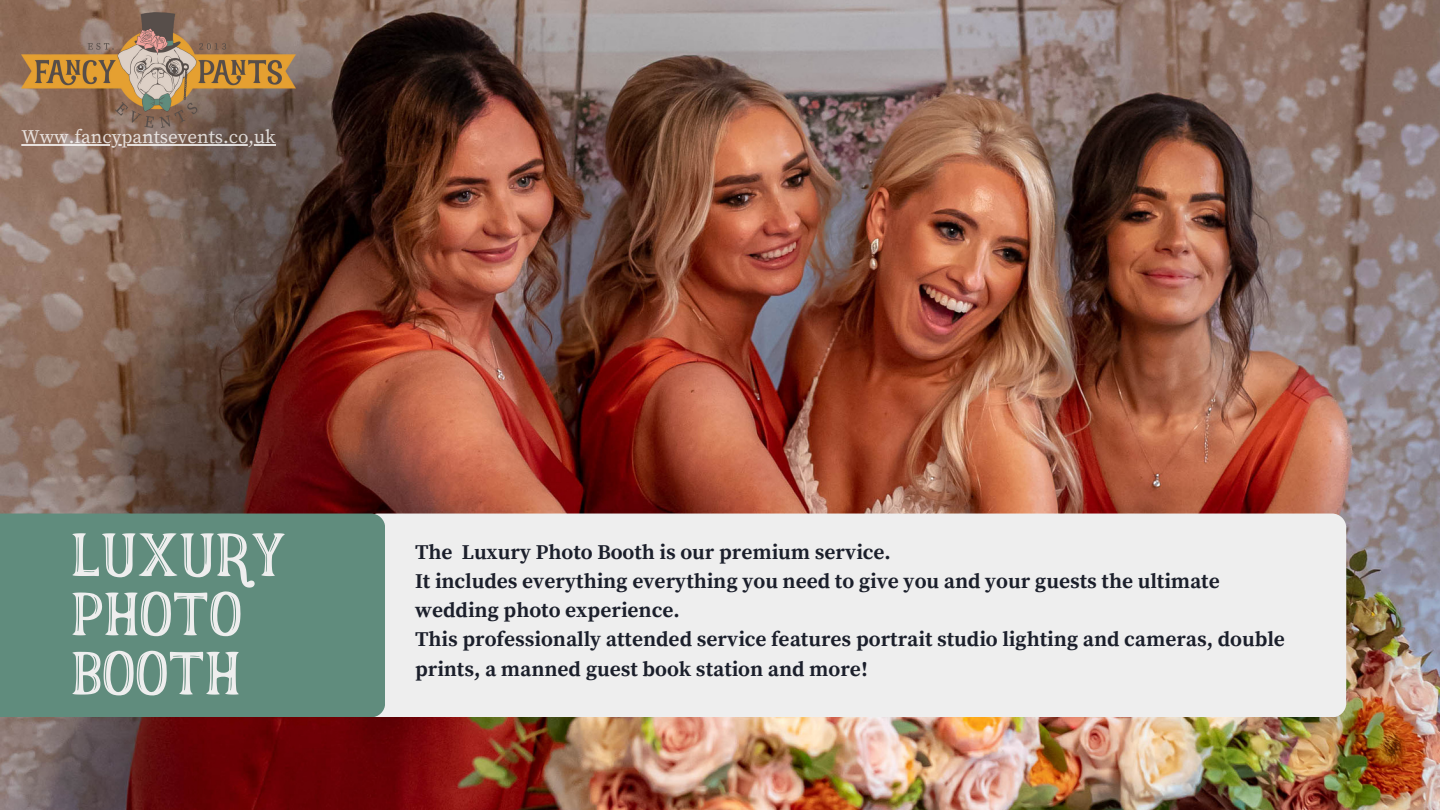
<style>
.page{position:relative;width:1440px;height:810px;background:#fff}
.page>*{position:absolute;margin:0;border:0;box-sizing:border-box;transform-origin:0 0}
.t1{font:62px "Realist";color:#eee}
.t2{font:700 21px/29.2px "Source Serif Pro";color:#1b1f2b}
.t3{font:19px "Source Serif Pro";color:#fff}
</style>
<div class="page">
<img style="left:0;top:0;width:1440px;height:810px">
<div style="left:364px;top:514px;width:982px;height:203px;background:#eee;border-radius:14px"></div>
<div style="left:0;top:514px;width:385px;height:203px;background:#608c7d"></div>
<img style="left:21px;top:12px;width:274px;height:115px">
<hr style="left:21px;top:144px;width:255px;height:2px;background:#fff">
<p class="t3" style="left:21px;top:126px;width:256px">Www.fancypantsevents.co,uk</p>
<p class="t1" style="left:72px;top:521px;width:217px">LUXURY</p>
<p class="t1" style="left:72px;top:580px;width:173px">PHOTO</p>
<p class="t1" style="left:72px;top:640px;width:171px">BOOTH</p>
<p class="t2" style="left:415px;top:538px;width:477px">The Luxury Photo Booth is our premium service.</p>
<p class="t2" style="left:415px;top:567px;width:806px">It includes everything everything you need to give you and your guests the ultimate wedding photo experience.</p>
<p class="t2" style="left:415px;top:626px;width:871px">This professionally attended service features portrait studio lighting and cameras, double prints, a manned guest book station and more!</p>
</div>
